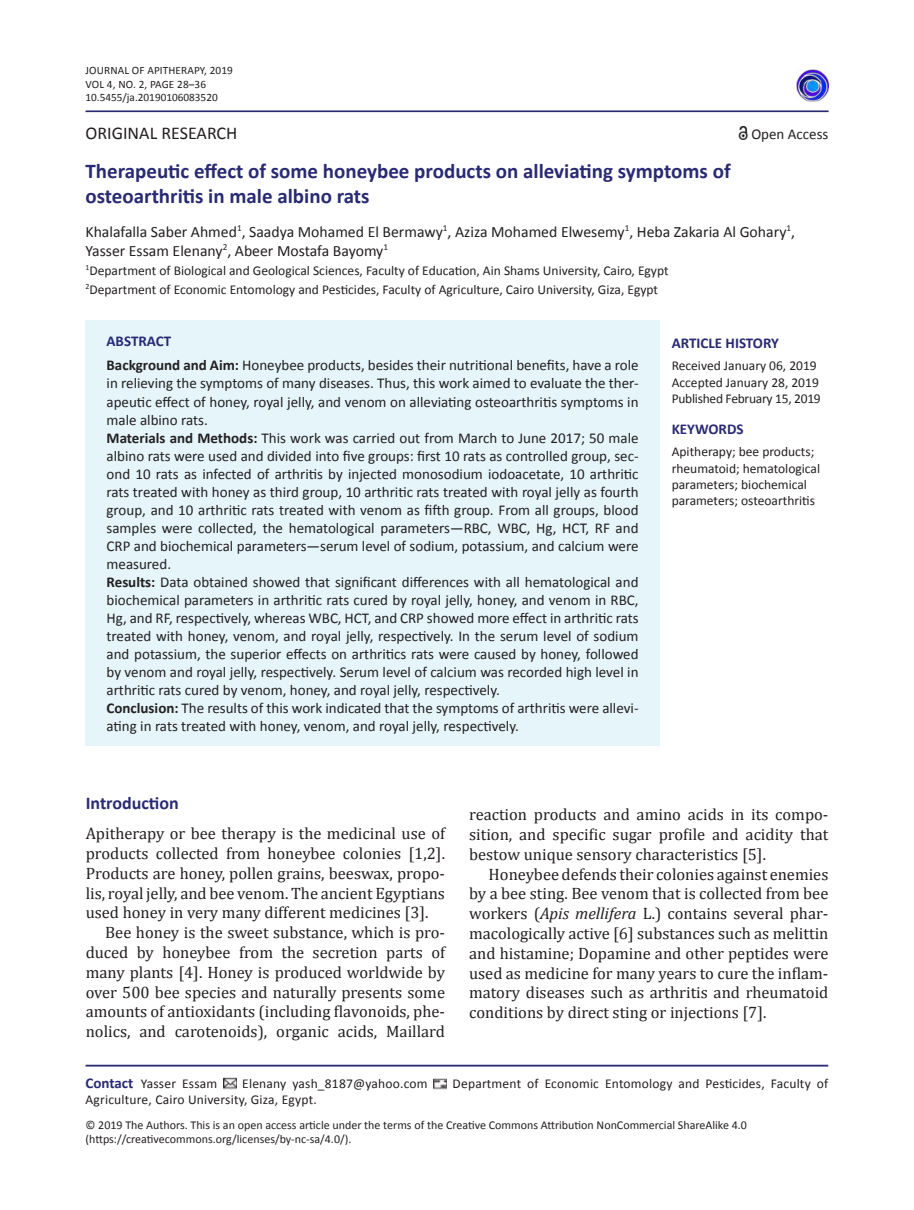
<style>
.page{position:relative;width:914px;height:1210px;background:#fff}
.page>*{position:absolute;margin:0;border:0;box-sizing:border-box;transform-origin:0 0}
.t1{font:700 21px/25.2px "Calibri";color:#292a73}
.t2{font:18px "Calibri";color:#231f20}
.t3{font:700 18px "Calibri";color:#292a73}
.t4{font:16.5px/19.8px "Cambria";color:#231f20;text-align:justify}
.t5{font:15.75px/18.9px "Calibri";color:#231f20}
.t6{font:15px/18px "Calibri";color:#231f20}
.t7{font:700 15px "Calibri";color:#292a73}
.t8{font:13.5px/16.2px "Calibri";color:#231f20}
.t9{font:12px/14.4px "Calibri";color:#231f20}
.t10{font:11.25px/13.5px "Calibri";letter-spacing:.01em;color:#231f20}
.s1{font-weight:700;color:#292a73}
.s2{font-weight:700}
.s3{font-style:italic}
.s4{font-weight:700;font-size:15px;color:#292a73}
</style>
<div class="page">
<hr style="left:86px;top:110px;width:742px;height:2px;background:#292a73">
<hr style="left:86px;top:1064px;width:742px;height:2px;background:#292a73">
<svg style="left:223px;top:1077px;width:13px;height:12px"></svg>
<svg style="left:433px;top:1078px;width:13px;height:11px"></svg>
<svg style="left:738px;top:127px;width:10px;height:13px"></svg>
<div style="left:86px;top:320px;width:573px;height:425px;background:#e5f5fa"></div>
<img style="left:796px;top:69px;width:32px;height:32px">
<p class="t10" style="left:86px;top:63px;width:149px">JOURNAL OF APITHERAPY, 2019<br>VOL 4, NO. 2, PAGE 28–36<br>10.5455/ja.20190106083520</p>
<p class="t2" style="left:86px;top:122px;width:153px">ORIGINAL RESEARCH</p>
<p class="t6" style="left:751px;top:124px;width:79px">Open Access</p>
<h1 class="t1" style="left:86px;top:157px;width:646px">Therapeutic effect of some honeybee products on alleviating symptoms of osteoarthritis in male albino rats</h1>
<p class="t5" style="left:86px;top:221px;width:711px">Khalafalla Saber Ahmed<sup>1</sup>, Saadya Mohamed El Bermawy<sup>1</sup>, Aziza Mohamed Elwesemy<sup>1</sup>, Heba Zakaria Al Gohary<sup>1</sup>,<br>Yasser Essam Elenany<sup>2</sup>, Abeer Mostafa Bayomy<sup>1</sup></p>
<p class="t8" style="left:86px;top:260px;width:584px;line-height:19.2px"><sup>1</sup>Department of Biological and Geological Sciences, Faculty of Education, Ain Shams University, Cairo, Egypt<br><sup>2</sup>Department of Economic Entomology and Pesticides, Faculty of Agriculture, Cairo University, Giza, Egypt</p>
<p class="t6" style="left:107px;top:329px;width:533px;line-height:24px"><span class="s1">ABSTRACT<br></span><span class="s2">Background and Aim:</span> Honeybee products, besides their nutritional benefits, have a role</p>
<p class="t6" style="left:107px;top:374px;width:533px">in relieving the symptoms of many diseases. Thus, this work aimed to evaluate the ther&shy;apeutic effect of honey, royal jelly, and venom on alleviating osteoarthritis symptoms in male albino rats.<br><span class="s2">Materials and Methods:</span> This work was carried out from March to June 2017; 50 male albino rats were used and divided into five groups: first 10 rats as controlled group, sec&shy;ond 10 rats as infected of arthritis by injected monosodium iodoacetate, 10 arthritic rats treated with honey as third group, 10 arthritic rats treated with royal jelly as fourth group, and 10 arthritic rats treated with venom as fifth group. From all groups, blood samples were collected, the hematological parameters—RBC, WBC, Hg, HCT, RF and CRP and biochemical parameters—serum level of sodium, potassium, and calcium were measured.<br><span class="s2">Results:</span> Data obtained showed that significant differences with all hematological and biochemical parameters in arthritic rats cured by royal jelly, honey, and venom in RBC, Hg, and RF, respectively, whereas WBC, HCT, and CRP showed more effect in arthritic rats treated with honey, venom, and royal jelly, respectively. In the serum level of sodium and potassium, the superior effects on arthritics rats were caused by honey, followed by venom and royal jelly, respectively. Serum level of calcium was recorded high level in arthritic rats cured by venom, honey, and royal jelly, respectively.<br><span class="s2">Conclusion:</span> The results of this work indicated that the symptoms of arthritis were allevi&shy;ating in rats treated with honey, venom, and royal jelly, respectively.</p>
<p class="t7" style="left:672px;top:334px;width:109px">ARTICLE HISTORY</p>
<p class="t8" style="left:672px;top:357px;width:151px">Received January 06, 2019<br>Accepted January 28, 2019<br>Published February 15, 2019</p>
<p class="t7" style="left:672px;top:420px;width:73px">KEYWORDS</p>
<p class="t8" style="left:672px;top:443px;width:150px">Apitherapy; bee products; rheumatoid; hematological parameters; biochemical parameters; osteoarthritis</p>
<p class="t3" style="left:86px;top:791px;width:95px">Introduction</p>
<p class="t4" style="left:86px;top:823px;width:361px">Apitherapy or bee therapy is the medicinal use of</p>
<p class="t4" style="left:86px;top:843px;width:361px">products collected from honeybee colonies [1,2].</p>
<p class="t4" style="left:86px;top:863px;width:361px">Products are honey, pollen grains, beeswax, propo-</p>
<p class="t4" style="left:86px;top:883px;width:361px">lis, royal jelly, and bee venom. The ancient Egyptians</p>
<p class="t4" style="left:86px;top:903px;width:344px">used honey in very many different medicines [3].</p>
<p class="t4" style="left:105px;top:922px;width:341px">Bee honey is the sweet substance, which is pro-</p>
<p class="t4" style="left:86px;top:942px;width:361px">duced by honeybee from the secretion parts of</p>
<p class="t4" style="left:86px;top:962px;width:361px">many plants [4]. Honey is produced worldwide by</p>
<p class="t4" style="left:86px;top:982px;width:361px">over 500 bee species and naturally presents some</p>
<p class="t4" style="left:86px;top:1002px;width:361px">amounts of antioxidants (including flavonoids, phe-</p>
<p class="t4" style="left:86px;top:1021px;width:361px">nolics, and carotenoids), organic acids, Maillard</p>
<p class="t4" style="left:469px;top:804px;width:361px">reaction products and amino acids in its compo&shy;sition, and specific sugar profile and acidity that bestow unique sensory characteristics [5].</p>
<p class="t4" style="left:469px;top:864px;width:361px;text-indent:20px">Honeybee defends their colonies against enemies by a bee sting. Bee venom that is collected from bee workers (<span class="s3">Apis mellifera</span> L.) contains several phar&shy;macologically active [6] substances such as melittin and histamine; Dopamine and other peptides were used as medicine for many years to cure the inflam&shy;matory diseases such as arthritis and rheumatoid conditions by direct sting or injections [7].</p>
<p class="t8" style="left:86px;top:1074px;width:133px"><span class="s4">Contact</span> Yasser Essam</p>
<p class="t8" style="left:242px;top:1074px;width:187px">Elenany yash_8187@yahoo.com</p>
<p class="t8" style="left:452px;top:1074px;width:377px">Department of Economic Entomology and Pesticides, Faculty of</p>
<p class="t8" style="left:86px;top:1090px;width:233px">Agriculture, Cairo University, Giza, Egypt.</p>
<p class="t9" style="left:86px;top:1117px;width:663px">© 2019 The Authors. This is an open access article under the terms of the Creative Commons Attribution NonCommercial ShareAlike 4.0 (https://creativecommons.org/licenses/by-nc-sa/4.0/).</p>
</div>
